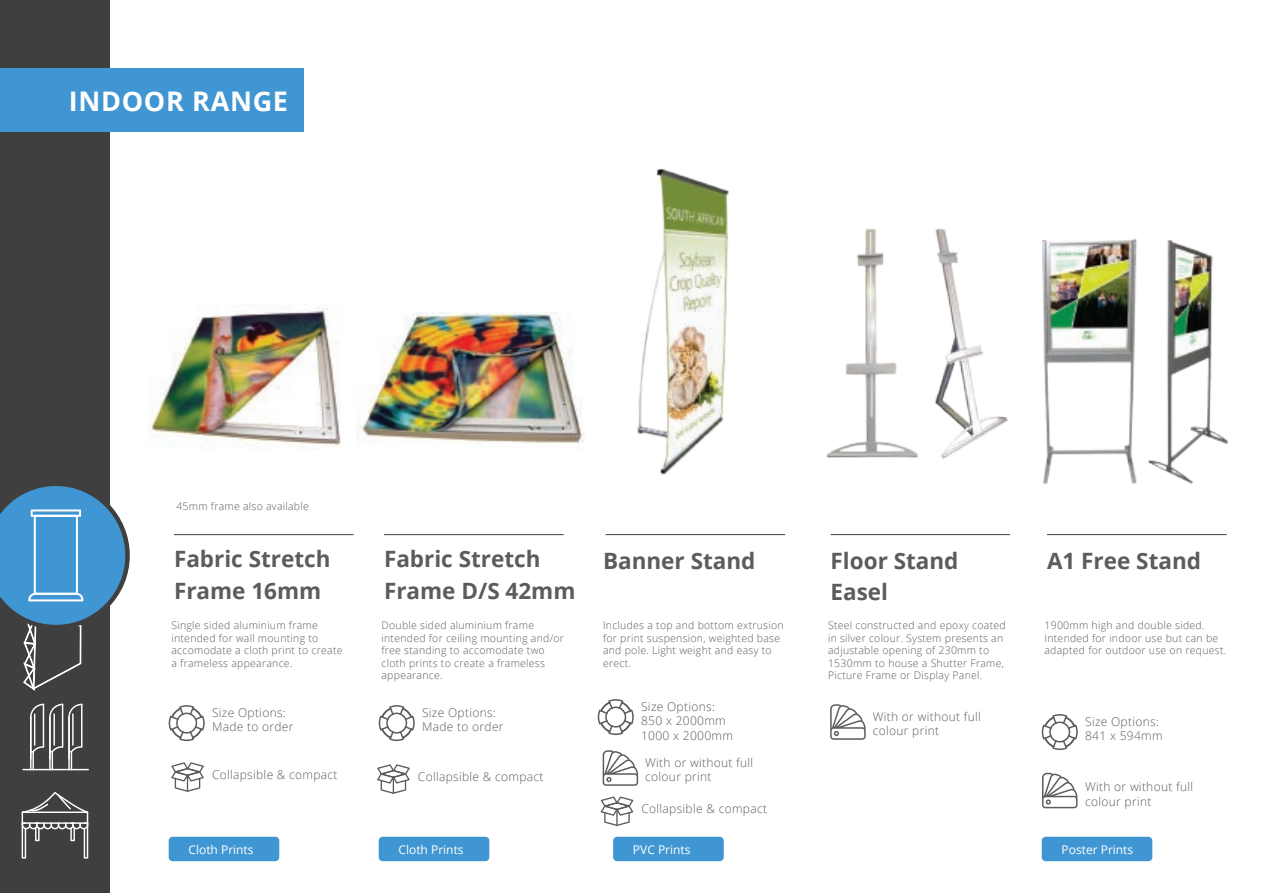
<style>
.page{position:relative;width:1263px;height:893px;background:#fff}
.page>*{position:absolute;margin:0;border:0;box-sizing:border-box;transform-origin:0 0}
.t1{font:700 27px "Open Sans";letter-spacing:.025em;color:#fff}
.t2{font:700 22.5px/31.5px "Open Sans";color:#5c5c5c}
.t3{font:300 12px/14.4px "Open Sans";letter-spacing:.025em;color:#5c5c5c}
.t4{font:12px "Open Sans";color:#fff}
.t5{font:300 10.5px/12.6px "Open Sans";letter-spacing:.025em;color:#5c5c5c}
</style>
<div class="page">
<div style="left:0;top:0;width:109px;height:893px;background:#3f3f40"></div>
<svg style="left:22px;top:792px;width:66px;height:66px"></svg>
<div style="left:0;top:68px;width:304px;height:63px;background:#4096d2"></div>
<svg style="left:0;top:482px;width:130px;height:288px"></svg>
<hr style="left:605px;top:534px;width:180px;height:1px;background:#3f3f40">
<hr style="left:830px;top:534px;width:180px;height:1px;background:#3f3f40">
<hr style="left:1047px;top:534px;width:179px;height:1px;background:#3f3f40">
<svg style="left:1042px;top:714px;width:36px;height:36px"></svg>
<svg style="left:603px;top:750px;width:35px;height:36px"></svg>
<svg style="left:598px;top:699px;width:36px;height:36px"></svg>
<svg style="left:1042px;top:773px;width:35px;height:35px"></svg>
<svg style="left:830px;top:704px;width:36px;height:36px"></svg>
<div style="left:613px;top:837px;width:111px;height:24px;background:#4096d2;border-radius:4px"></div>
<div style="left:379px;top:837px;width:110px;height:24px;background:#4096d2;border-radius:4px"></div>
<div style="left:169px;top:837px;width:110px;height:24px;background:#4096d2;border-radius:4px"></div>
<div style="left:1042px;top:837px;width:110px;height:24px;background:#4096d2;border-radius:4px"></div>
<hr style="left:174px;top:534px;width:180px;height:1px;background:#3f3f40">
<svg style="left:171px;top:762px;width:33px;height:30px"></svg>
<svg style="left:169px;top:705px;width:36px;height:36px"></svg>
<hr style="left:384px;top:534px;width:180px;height:1px;background:#3f3f40">
<svg style="left:377px;top:764px;width:33px;height:30px"></svg>
<svg style="left:379px;top:705px;width:36px;height:36px"></svg>
<svg style="left:601px;top:796px;width:32px;height:30px"></svg>
<img style="left:151px;top:305px;width:190px;height:144px">
<img style="left:357px;top:313px;width:227px;height:131px">
<img style="left:826px;top:228px;width:182px;height:231px">
<img style="left:637px;top:168px;width:92px;height:307px">
<img style="left:1042px;top:238px;width:186px;height:247px">
<h1 class="t1" style="left:69px;top:82px;width:221px">INDOOR RANGE</h1>
<p class="t5" style="left:176px;top:499px;width:134px">45mm frame also available</p>
<h2 class="t2" style="left:174px;top:543px;width:158px">Fabric Stretch<br>Frame 16mm</h2>
<p class="t5" style="left:171px;top:619px;width:173px">Single sided aluminium frame intended for wall mounting to accomodate a cloth print to create a frameless appearance.</p>
<h2 class="t2" style="left:384px;top:543px;width:193px">Fabric Stretch<br>Frame D/S 42mm</h2>
<p class="t5" style="left:381px;top:619px;width:184px">Double sided aluminium frame intended for ceiling mounting and/or free standing to accomodate two cloth prints to create a frameless appearance.</p>
<h2 class="t2" style="left:603px;top:544px;width:154px">Banner Stand</h2>
<p class="t5" style="left:603px;top:619px;width:182px">Includes a top and bottom extrusion for print suspension, weighted base and pole. Light weight and easy to erect.</p>
<h2 class="t2" style="left:830px;top:544px;width:129px">Floor Stand<br>Easel</h2>
<p class="t5" style="left:828px;top:619px;width:179px">Steel constructed and epoxy coated in silver colour. System presents an adjustable opening of 230mm to 1530mm to house a Shutter Frame, Picture Frame or Display Panel.</p>
<p class="t5" style="left:1044px;top:619px;width:183px">1900mm high and double sided.<br>Intended for indoor use but can be adapted for outdoor use on request.</p>
<h2 class="t2" style="left:1047px;top:544px;width:155px">A1 Free Stand</h2>
<p class="t3" style="left:212px;top:705px;width:83px">Size Options:<br>Made to order</p>
<p class="t3" style="left:422px;top:705px;width:83px">Size Options:<br>Made to order</p>
<p class="t3" style="left:641px;top:699px;width:93px">Size Options:<br>850 x 2000mm<br>1000 x 2000mm</p>
<p class="t3" style="left:873px;top:709px;width:109px">With or without full colour print</p>
<p class="t3" style="left:1085px;top:714px;width:79px">Size Options:<br>841 x 594mm</p>
<p class="t3" style="left:212px;top:767px;width:127px">Collapsible &amp; compact</p>
<p class="t3" style="left:418px;top:769px;width:127px">Collapsible &amp; compact</p>
<p class="t3" style="left:645px;top:755px;width:110px">With or without full colour print</p>
<p class="t3" style="left:641px;top:801px;width:127px">Collapsible &amp; compact</p>
<p class="t3" style="left:1085px;top:779px;width:109px">With or without full colour print</p>
<p class="t4" style="left:189px;top:841px;width:67px">Cloth Prints</p>
<p class="t4" style="left:399px;top:841px;width:67px">Cloth Prints</p>
<p class="t4" style="left:633px;top:841px;width:59px">PVC Prints</p>
<p class="t4" style="left:1061px;top:841px;width:73px">Poster Prints</p>
</div>
